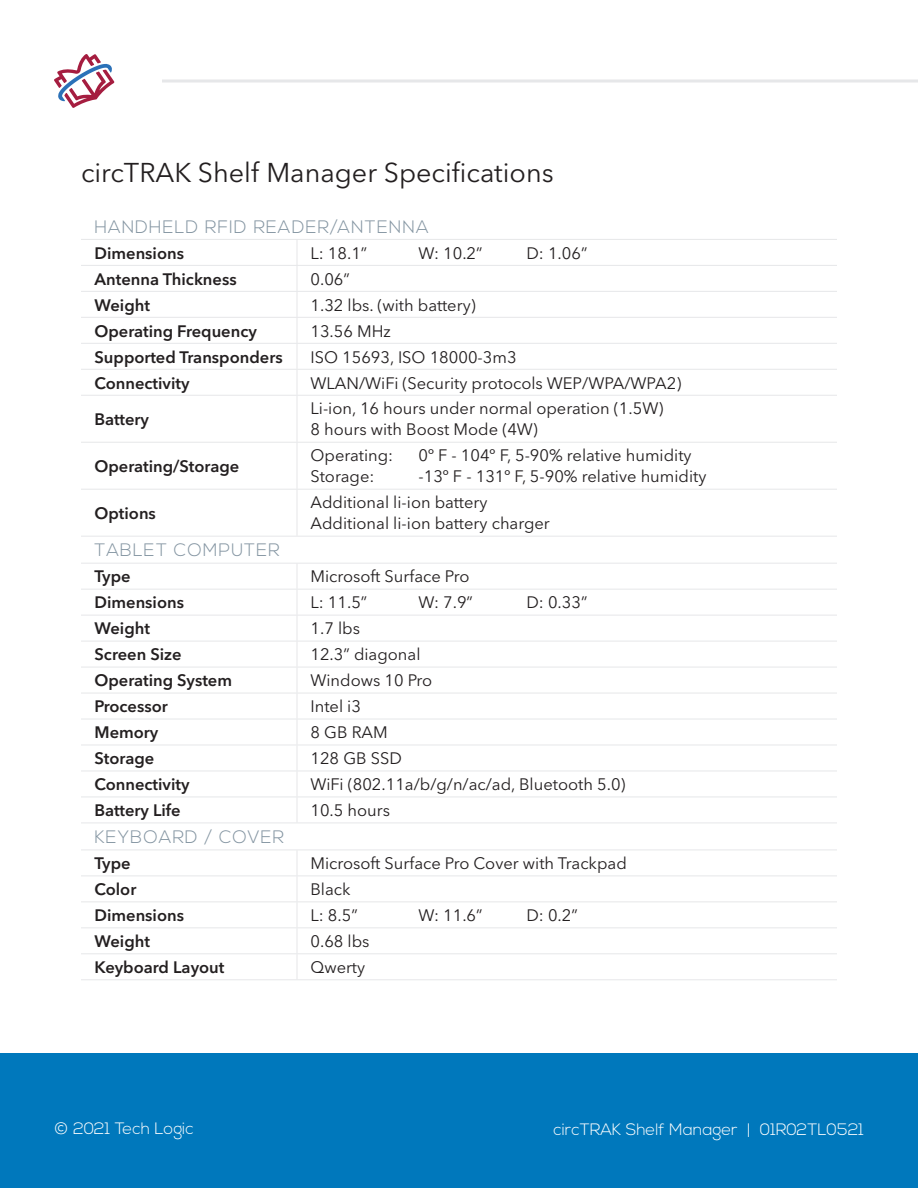
<style>
.page{position:relative;width:918px;height:1188px;background:#fff}
.page>*{position:absolute;margin:0;border:0;box-sizing:border-box;transform-origin:0 0}
.Body_-_Accent__Aveni{font:27px "Avenir Next LT Pro";color:#231f20}
.Body_-_Primary__Aven{font:300 18px "Nexa";letter-spacing:.05em;color:#8394a1}
.Body_-_Primary__Aven-2{font:16.5px "Avenir Next LT Pro";color:#231f20}
.Table_-_QA_Table__Av{font:600 16.5px "Avenir Next LT Pro";color:#231f20}
.t1{font:300 16.5px "Nexa";color:#fff}
</style>
<div class="page">
<div style="left:0;top:1053px;width:918px;height:135px;background:#0078bc"></div>
<svg style="left:54px;top:54px;width:60px;height:54px"></svg>
<hr style="left:162px;top:80px;width:756px;height:2px;background:#e6e7e9">
<hr style="left:81px;top:239px;width:216px;height:1px;background:#e6e7e9">
<hr style="left:297px;top:239px;width:540px;height:1px;background:#e6e7e9">
<hr style="left:81px;top:265px;width:216px;height:1px;background:#e6e7e9">
<hr style="left:297px;top:265px;width:540px;height:1px;background:#e6e7e9">
<hr style="left:81px;top:291px;width:216px;height:1px;background:#e6e7e9">
<hr style="left:297px;top:291px;width:540px;height:1px;background:#e6e7e9">
<hr style="left:81px;top:317px;width:216px;height:1px;background:#e6e7e9">
<hr style="left:297px;top:317px;width:540px;height:1px;background:#e6e7e9">
<hr style="left:81px;top:343px;width:216px;height:1px;background:#e6e7e9">
<hr style="left:297px;top:343px;width:540px;height:1px;background:#e6e7e9">
<hr style="left:81px;top:369px;width:216px;height:1px;background:#e6e7e9">
<hr style="left:297px;top:369px;width:540px;height:1px;background:#e6e7e9">
<svg style="left:297px;top:240px;width:1px;height:155px"></svg>
<hr style="left:81px;top:395px;width:216px;height:1px;background:#e6e7e9">
<hr style="left:297px;top:395px;width:540px;height:1px;background:#e6e7e9">
<hr style="left:297px;top:396px;width:1px;height:46px;background:#e6e7e9">
<hr style="left:81px;top:442px;width:216px;height:1px;background:#e6e7e9">
<hr style="left:297px;top:442px;width:540px;height:1px;background:#e6e7e9">
<hr style="left:297px;top:443px;width:1px;height:46px;background:#e6e7e9">
<hr style="left:81px;top:489px;width:216px;height:1px;background:#e6e7e9">
<hr style="left:297px;top:489px;width:540px;height:1px;background:#e6e7e9">
<hr style="left:297px;top:490px;width:1px;height:46px;background:#e6e7e9">
<hr style="left:81px;top:536px;width:216px;height:1px;background:#e6e7e9">
<hr style="left:297px;top:536px;width:540px;height:1px;background:#e6e7e9">
<hr style="left:81px;top:563px;width:216px;height:1px;background:#e6e7e9">
<hr style="left:297px;top:563px;width:540px;height:1px;background:#e6e7e9">
<hr style="left:81px;top:589px;width:216px;height:1px;background:#e6e7e9">
<hr style="left:297px;top:589px;width:540px;height:1px;background:#e6e7e9">
<hr style="left:81px;top:615px;width:216px;height:1px;background:#e6e7e9">
<hr style="left:297px;top:615px;width:540px;height:1px;background:#e6e7e9">
<hr style="left:81px;top:641px;width:216px;height:1px;background:#e6e7e9">
<hr style="left:297px;top:641px;width:540px;height:1px;background:#e6e7e9">
<hr style="left:81px;top:667px;width:216px;height:1px;background:#e6e7e9">
<hr style="left:297px;top:667px;width:540px;height:1px;background:#e6e7e9">
<hr style="left:81px;top:693px;width:216px;height:1px;background:#e6e7e9">
<hr style="left:297px;top:693px;width:540px;height:1px;background:#e6e7e9">
<hr style="left:81px;top:719px;width:216px;height:1px;background:#e6e7e9">
<hr style="left:297px;top:719px;width:540px;height:1px;background:#e6e7e9">
<hr style="left:81px;top:745px;width:216px;height:1px;background:#e6e7e9">
<hr style="left:297px;top:745px;width:540px;height:1px;background:#e6e7e9">
<hr style="left:81px;top:771px;width:216px;height:1px;background:#e6e7e9">
<hr style="left:297px;top:771px;width:540px;height:1px;background:#e6e7e9">
<hr style="left:81px;top:797px;width:216px;height:1px;background:#e6e7e9">
<hr style="left:297px;top:797px;width:540px;height:1px;background:#e6e7e9">
<svg style="left:297px;top:564px;width:1px;height:259px"></svg>
<hr style="left:81px;top:823px;width:216px;height:1px;background:#e6e7e9">
<hr style="left:297px;top:823px;width:540px;height:1px;background:#e6e7e9">
<hr style="left:81px;top:850px;width:216px;height:1px;background:#e6e7e9">
<hr style="left:297px;top:850px;width:540px;height:1px;background:#e6e7e9">
<hr style="left:81px;top:876px;width:216px;height:1px;background:#e6e7e9">
<hr style="left:297px;top:876px;width:540px;height:1px;background:#e6e7e9">
<hr style="left:81px;top:901px;width:216px;height:1px;background:#e6e7e9">
<hr style="left:297px;top:901px;width:540px;height:1px;background:#e6e7e9">
<hr style="left:81px;top:927px;width:216px;height:1px;background:#e6e7e9">
<hr style="left:297px;top:927px;width:540px;height:1px;background:#e6e7e9">
<hr style="left:81px;top:953px;width:216px;height:1px;background:#e6e7e9">
<hr style="left:297px;top:953px;width:540px;height:1px;background:#e6e7e9">
<svg style="left:297px;top:851px;width:1px;height:128px"></svg>
<hr style="left:81px;top:979px;width:216px;height:1px;background:#e6e7e9">
<hr style="left:297px;top:979px;width:540px;height:1px;background:#e6e7e9">
<p class="Body_-_Accent__Aveni" style="left:81px;top:157px;width:474px">circTRAK Shelf Manager Specifications</p>
<p class="Body_-_Primary__Aven" style="left:94px;top:216px;width:336px">HANDHELD RFID READER/ANTENNA</p>
<p class="Table_-_QA_Table__Av" style="left:94px;top:243px;width:91px">Dimensions</p>
<p class="Body_-_Primary__Aven-2" style="left:310px;top:243px;width:58px">L: 18.1”</p>
<p class="Body_-_Primary__Aven-2" style="left:418px;top:243px;width:66px">W: 10.2”</p>
<p class="Body_-_Primary__Aven-2" style="left:526px;top:243px;width:62px">D: 1.06”</p>
<p class="Table_-_QA_Table__Av" style="left:94px;top:269px;width:144px">Antenna Thickness</p>
<p class="Body_-_Primary__Aven-2" style="left:310px;top:269px;width:41px">0.06”</p>
<p class="Table_-_QA_Table__Av" style="left:94px;top:295px;width:57px">Weight</p>
<p class="Body_-_Primary__Aven-2" style="left:310px;top:295px;width:167px">1.32 lbs. (with battery)</p>
<p class="Table_-_QA_Table__Av" style="left:94px;top:321px;width:164px">Operating Frequency</p>
<p class="Body_-_Primary__Aven-2" style="left:310px;top:321px;width:82px">13.56 MHz</p>
<p class="Table_-_QA_Table__Av" style="left:94px;top:347px;width:190px">Supported Transponders</p>
<p class="Body_-_Primary__Aven-2" style="left:310px;top:347px;width:208px">ISO 15693, ISO 18000-3m3</p>
<p class="Table_-_QA_Table__Av" style="left:94px;top:373px;width:97px">Connectivity</p>
<p class="Body_-_Primary__Aven-2" style="left:310px;top:373px;width:372px">WLAN/WiFi (Security protocols WEP/WPA/WPA2)</p>
<p class="Table_-_QA_Table__Av" style="left:94px;top:409px;width:56px">Battery</p>
<p class="Body_-_Primary__Aven-2" style="left:310px;top:399px;width:354px">Li-ion, 16 hours under normal operation (1.5W)</p>
<p class="Body_-_Primary__Aven-2" style="left:310px;top:420px;width:229px">8 hours with Boost Mode (4W)</p>
<p class="Table_-_QA_Table__Av" style="left:94px;top:456px;width:146px">Operating/Storage</p>
<p class="Table_-_QA_Table__Av" style="left:94px;top:503px;width:63px">Options</p>
<p class="Body_-_Primary__Aven-2" style="left:310px;top:446px;width:84px">Operating:</p>
<p class="Body_-_Primary__Aven-2" style="left:418px;top:446px;width:275px">0º F - 104º F, 5-90% relative humidity</p>
<p class="Body_-_Primary__Aven-2" style="left:310px;top:467px;width:65px">Storage:</p>
<p class="Body_-_Primary__Aven-2" style="left:418px;top:467px;width:290px">-13º F - 131º F, 5-90% relative humidity</p>
<p class="Body_-_Primary__Aven-2" style="left:310px;top:493px;width:179px">Additional li-ion battery</p>
<p class="Body_-_Primary__Aven-2" style="left:310px;top:514px;width:241px">Additional li-ion battery charger</p>
<p class="Body_-_Primary__Aven" style="left:94px;top:540px;width:187px">TABLET COMPUTER</p>
<p class="Table_-_QA_Table__Av" style="left:94px;top:567px;width:38px">Type</p>
<p class="Body_-_Primary__Aven-2" style="left:310px;top:567px;width:160px">Microsoft Surface Pro</p>
<p class="Table_-_QA_Table__Av" style="left:94px;top:593px;width:91px">Dimensions</p>
<p class="Body_-_Primary__Aven-2" style="left:310px;top:593px;width:58px">L: 11.5”</p>
<p class="Body_-_Primary__Aven-2" style="left:418px;top:593px;width:56px">W: 7.9”</p>
<p class="Body_-_Primary__Aven-2" style="left:526px;top:593px;width:62px">D: 0.33”</p>
<p class="Table_-_QA_Table__Av" style="left:94px;top:619px;width:57px">Weight</p>
<p class="Body_-_Primary__Aven-2" style="left:310px;top:619px;width:51px">1.7 lbs</p>
<p class="Table_-_QA_Table__Av" style="left:94px;top:645px;width:89px">Screen Size</p>
<p class="Body_-_Primary__Aven-2" style="left:310px;top:645px;width:112px">12.3” diagonal</p>
<p class="Table_-_QA_Table__Av" style="left:94px;top:671px;width:139px">Operating System</p>
<p class="Body_-_Primary__Aven-2" style="left:310px;top:671px;width:123px">Windows 10 Pro</p>
<p class="Table_-_QA_Table__Av" style="left:94px;top:696px;width:75px">Processor</p>
<p class="Body_-_Primary__Aven-2" style="left:310px;top:697px;width:52px">Intel i3</p>
<p class="Table_-_QA_Table__Av" style="left:94px;top:722px;width:65px">Memory</p>
<p class="Body_-_Primary__Aven-2" style="left:310px;top:723px;width:79px">8 GB RAM</p>
<p class="Table_-_QA_Table__Av" style="left:94px;top:748px;width:61px">Storage</p>
<p class="Body_-_Primary__Aven-2" style="left:310px;top:749px;width:93px">128 GB SSD</p>
<p class="Table_-_QA_Table__Av" style="left:94px;top:774px;width:97px">Connectivity</p>
<p class="Body_-_Primary__Aven-2" style="left:310px;top:775px;width:317px">WiFi (802.11a/b/g/n/ac/ad, Bluetooth 5.0)</p>
<p class="Table_-_QA_Table__Av" style="left:94px;top:800px;width:88px">Battery Life</p>
<p class="Body_-_Primary__Aven-2" style="left:310px;top:801px;width:81px">10.5 hours</p>
<p class="Body_-_Primary__Aven" style="left:94px;top:827px;width:191px">KEYBOARD / COVER</p>
<p class="Table_-_QA_Table__Av" style="left:94px;top:853px;width:38px">Type</p>
<p class="Body_-_Primary__Aven-2" style="left:310px;top:854px;width:318px">Microsoft Surface Pro Cover with Trackpad</p>
<p class="Table_-_QA_Table__Av" style="left:94px;top:879px;width:43px">Color</p>
<p class="Body_-_Primary__Aven-2" style="left:310px;top:880px;width:42px">Black</p>
<p class="Table_-_QA_Table__Av" style="left:94px;top:905px;width:91px">Dimensions</p>
<p class="Body_-_Primary__Aven-2" style="left:310px;top:905px;width:49px">L: 8.5”</p>
<p class="Body_-_Primary__Aven-2" style="left:418px;top:905px;width:66px">W: 11.6”</p>
<p class="Body_-_Primary__Aven-2" style="left:526px;top:905px;width:53px">D: 0.2”</p>
<p class="Table_-_QA_Table__Av" style="left:94px;top:931px;width:57px">Weight</p>
<p class="Body_-_Primary__Aven-2" style="left:310px;top:931px;width:61px">0.68 lbs</p>
<p class="Table_-_QA_Table__Av" style="left:94px;top:957px;width:131px">Keyboard Layout</p>
<p class="Body_-_Primary__Aven-2" style="left:310px;top:957px;width:56px">Qwerty</p>
<p class="t1" style="left:54px;top:1119px;width:141px">© 2021 Tech Logic</p>
<p class="t1" style="left:553px;top:1120px;width:312px">circTRAK Shelf Manager | 01R02TL0521</p>
</div>
